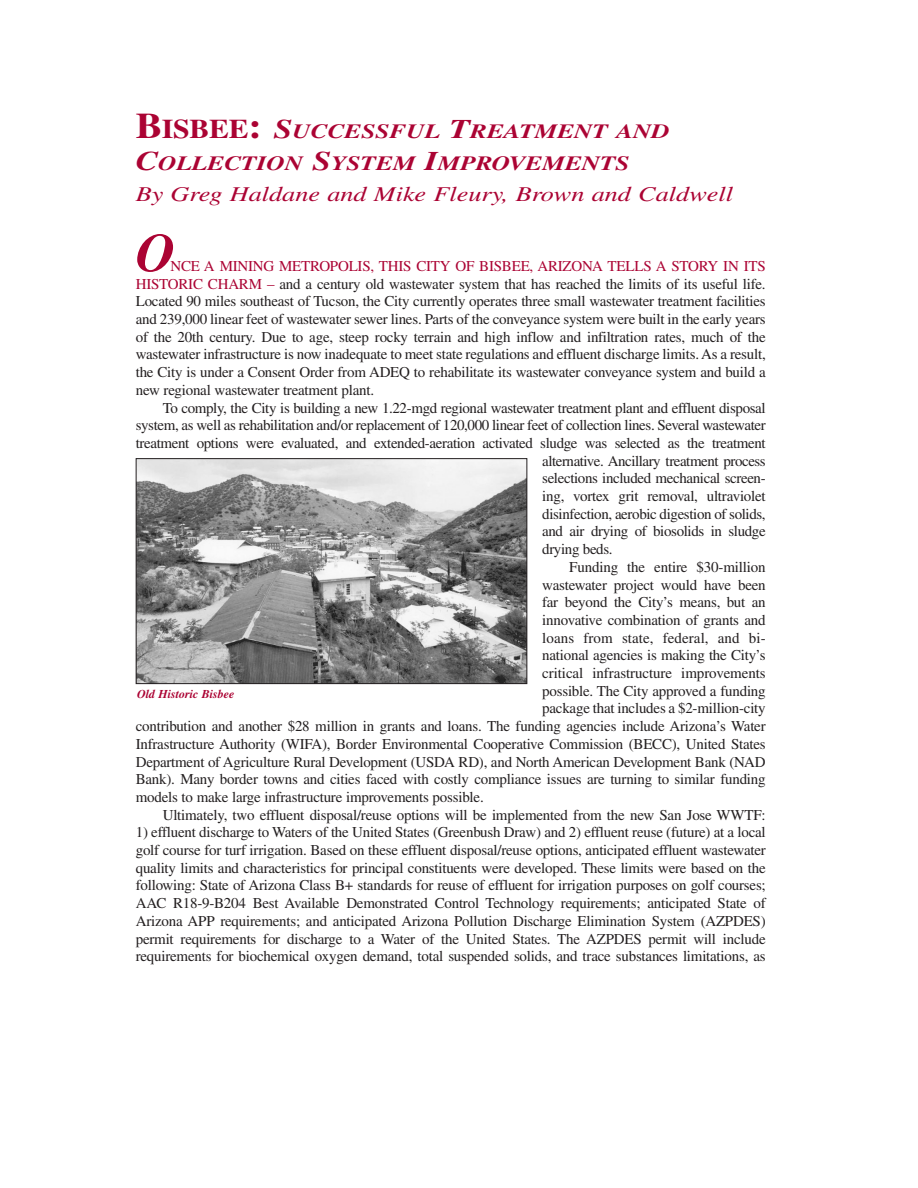
<style>
.page{position:relative;width:918px;height:1188px;background:#fff}
.page>*{position:absolute;margin:0;border:0;box-sizing:border-box;transform-origin:0 0}
.t1{font:italic 700 54px "Times";color:#ab0333}
.t2{font:italic 21px "Times";color:#ab0333;scale:1.25 1}
.t3{font:italic 700 20.25px/31.5px "Times";color:#ab0333;scale:1.25 1}
.t4{font:15px/17.7px "Times";letter-spacing:-.015em;color:#231f20;text-align:justify}
.t5{font:15px "Times";letter-spacing:.005em;color:#231f20}
.t6{font:italic 700 12px "Times";color:#ab0333}
.s1{font-style:normal;font-size:36px}
.s2{font-style:normal;font-size:27px}
.s3{font-size:27px}
.s4{color:#ab0333}
</style>
<div class="page">
<img style="left:138px;top:460px;width:387px;height:222px">
<div style="left:136px;top:458px;width:391px;height:226px;border:1px solid #231f20"></div>
<h3 class="t3" style="left:136px;top:118px;width:429px"><span class="s1">B</span><span class="s2">ISBEE</span><span class="s1">:</span> <span class="s3">S</span>UCCESSFUL <span class="s3">T</span>REATMENT AND<br><span class="s3">C</span>OLLECTION <span class="s3">S</span>YSTEM <span class="s3">I</span>MPROVEMENTS</h3>
<h2 class="t2" style="left:136px;top:187px;width:479px">By Greg Haldane and Mike Fleury, Brown and Caldwell</h2>
<h1 class="t1" style="left:136px;top:233px;width:40px">O</h1>
<p class="t4" style="left:136px;top:259px;width:632px;text-indent:35px"><span class="s4">NCE A MINING METROPOLIS, THIS CITY OF BISBEE, ARIZONA TELLS A STORY IN ITS HISTORIC CHARM –</span> and a century old wastewater system that has reached the limits of its useful life.<br>Located 90 miles southeast of Tucson, the City currently operates three small wastewater treatment facilities and 239,000 linear feet of wastewater sewer lines. Parts of the conveyance system were built in the early years of the 20th century. Due to age, steep rocky terrain and high inflow and infiltration rates, much of the wastewater infrastructure is now inadequate to meet state regulations and effluent discharge limits. As a result, the City is under a Consent Order from ADEQ to rehabilitate its wastewater conveyance system and build a new regional wastewater treatment plant.</p>
<p class="t4" style="left:163px;top:400px;width:604px">To comply, the City is building a new 1.22-mgd regional wastewater treatment plant and effluent disposal</p>
<p class="t4" style="left:136px;top:418px;width:632px">system, as well as rehabilitation and/or replacement of 120,000 linear feet of collection lines. Several wastewater</p>
<p class="t4" style="left:136px;top:436px;width:631px">treatment options were evaluated, and extended-aeration activated sludge was selected as the treatment</p>
<p class="t4" style="left:542px;top:453px;width:225px">alternative. Ancillary treatment process</p>
<p class="t4" style="left:542px;top:471px;width:225px">selections included mechanical screen-</p>
<p class="t4" style="left:542px;top:489px;width:225px">ing, vortex grit removal, ultraviolet</p>
<p class="t4" style="left:542px;top:506px;width:225px">disinfection, aerobic digestion of solids,</p>
<p class="t4" style="left:542px;top:524px;width:225px">and air drying of biosolids in sludge</p>
<p class="t4" style="left:542px;top:542px;width:72px">drying beds.</p>
<p class="t4" style="left:569px;top:559px;width:198px">Funding the entire $30-million</p>
<p class="t4" style="left:542px;top:577px;width:225px">wastewater project would have been</p>
<p class="t4" style="left:542px;top:595px;width:225px">far beyond the City’s means, but an</p>
<p class="t4" style="left:542px;top:613px;width:225px">innovative combination of grants and</p>
<p class="t5" style="left:542px;top:632px;width:225px">loans from state, federal, and bi-</p>
<p class="t4" style="left:542px;top:648px;width:225px">national agencies is making the City’s</p>
<p class="t4" style="left:542px;top:666px;width:225px">critical infrastructure improvements</p>
<p class="t4" style="left:542px;top:683px;width:225px">possible. The City approved a funding</p>
<p class="t4" style="left:542px;top:701px;width:225px">package that includes a $2-million-city</p>
<p class="t4" style="left:136px;top:719px;width:631px">contribution and another $28 million in grants and loans. The funding agencies include Arizona’s Water</p>
<p class="t4" style="left:136px;top:736px;width:632px">Infrastructure Authority (WIFA), Border Environmental Cooperative Commission (BECC), United States</p>
<p class="t4" style="left:136px;top:754px;width:632px">Department of Agriculture Rural Development (USDA RD), and North American Development Bank (NAD</p>
<p class="t4" style="left:136px;top:772px;width:631px">Bank). Many border towns and cities faced with costly compliance issues are turning to similar funding</p>
<p class="t4" style="left:136px;top:790px;width:350px">models to make large infrastructure improvements possible.</p>
<p class="t4" style="left:163px;top:807px;width:605px">Ultimately, two effluent disposal/reuse options will be implemented from the new San Jose WWTF:</p>
<p class="t4" style="left:136px;top:825px;width:632px">1) effluent discharge to Waters of the United States (Greenbush Draw) and 2) effluent reuse (future) at a local golf course for turf irrigation. Based on these effluent disposal/reuse options, anticipated effluent wastewater quality limits and characteristics for principal constituents were developed. These limits were based on the following: State of Arizona Class B+ standards for reuse of effluent for irrigation purposes on golf courses; AAC R18-9-B204 Best Available Demonstrated Control Technology requirements; anticipated State of Arizona APP requirements; and anticipated Arizona Pollution Discharge Elimination System (AZPDES) permit requirements for discharge to a Water of the United States. The AZPDES permit will include requirements for biochemical oxygen demand, total suspended solids, and trace substances limitations, as</p>
<p class="t6" style="left:137px;top:689px;width:99px">Old Historic Bisbee</p>
</div>
